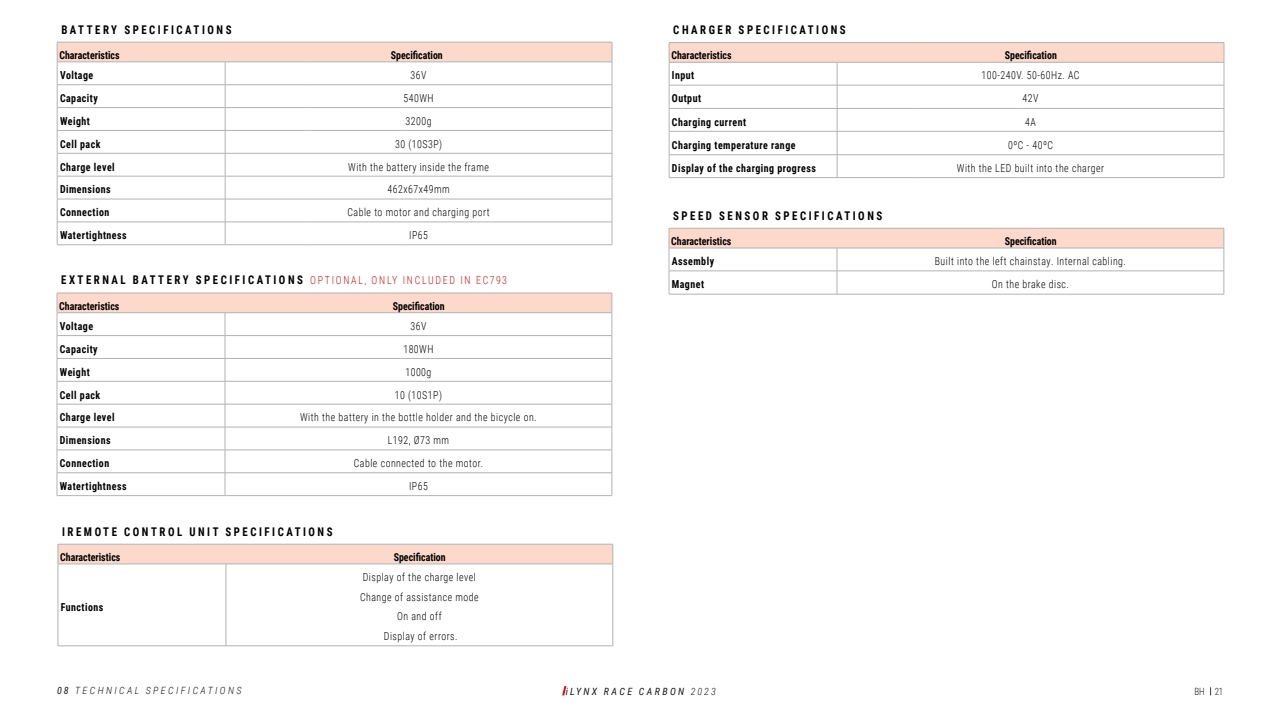
<style>
.page{position:relative;width:1280px;height:720px;background:#fff}
.page>*{position:absolute;margin:0;border:0;box-sizing:border-box;transform-origin:0 0}
.t1{font:700 12px "Roboto Condensed";letter-spacing:.235em;color:#000;scale:.9 1}
.t2{font:300 11px/19.7px "Roboto Condensed";letter-spacing:.05em;color:#000;text-align:center;scale:.9 1}
.t3{font:700 11px "Roboto Condensed";letter-spacing:.05em;color:#000;scale:.9 1}
.t4{font:700 11px "Roboto Condensed";color:#000;scale:.9 1}
.t5{font:italic 300 10px "Roboto Condensed";letter-spacing:.235em;color:#1a1a1a}
.t6{font:italic 10px "Roboto Condensed";letter-spacing:.235em;color:#1a1a1a}
.t7{font:300 10px "Roboto Condensed";color:#1a1a1a;scale:.9 1}
.s1{font-weight:300;font-size:11px;color:#cd1719}
.s2{font-weight:400}
.s3{font-weight:300}
</style>
<div class="page">
<svg style="left:562px;top:686px;width:4px;height:9px"></svg>
<svg style="left:57px;top:293px;width:556px;height:203px"></svg>
<hr style="left:306px;top:473px;width:101px;height:1px;background:#b3b3b3">
<hr style="left:407px;top:473px;width:205px;height:1px;background:#b3b3b3">
<hr style="left:225px;top:495px;width:81px;height:1px;background:#b3b3b3">
<hr style="left:306px;top:495px;width:101px;height:1px;background:#b3b3b3">
<hr style="left:407px;top:495px;width:205px;height:1px;background:#b3b3b3">
<hr style="left:669px;top:42px;width:168px;height:1px;background:#b3b3b3">
<hr style="left:837px;top:42px;width:81px;height:1px;background:#b3b3b3">
<hr style="left:918px;top:42px;width:101px;height:1px;background:#b3b3b3">
<hr style="left:1019px;top:42px;width:205px;height:1px;background:#b3b3b3">
<hr style="left:669px;top:177px;width:168px;height:1px;background:#b3b3b3">
<svg style="left:669px;top:43px;width:556px;height:134px"></svg>
<hr style="left:918px;top:155px;width:101px;height:1px;background:#b3b3b3">
<hr style="left:1019px;top:155px;width:205px;height:1px;background:#b3b3b3">
<hr style="left:837px;top:177px;width:81px;height:1px;background:#b3b3b3">
<hr style="left:918px;top:177px;width:101px;height:1px;background:#b3b3b3">
<hr style="left:1019px;top:177px;width:205px;height:1px;background:#b3b3b3">
<hr style="left:669px;top:294px;width:168px;height:1px;background:#b3b3b3">
<svg style="left:669px;top:228px;width:556px;height:66px"></svg>
<hr style="left:918px;top:271px;width:101px;height:1px;background:#b3b3b3">
<hr style="left:1019px;top:271px;width:205px;height:1px;background:#b3b3b3">
<hr style="left:837px;top:294px;width:81px;height:1px;background:#b3b3b3">
<hr style="left:918px;top:294px;width:101px;height:1px;background:#b3b3b3">
<hr style="left:1019px;top:294px;width:205px;height:1px;background:#b3b3b3">
<hr style="left:58px;top:564px;width:1px;height:82px;background:#b3b3b3">
<div style="left:58px;top:544px;width:556px;height:20px;background:#fcd9ca"></div>
<hr style="left:58px;top:564px;width:168px;height:1px;background:#b3b3b3">
<hr style="left:613px;top:564px;width:1px;height:82px;background:#b3b3b3">
<hr style="left:58px;top:646px;width:168px;height:1px;background:#b3b3b3">
<hr style="left:226px;top:564px;width:81px;height:1px;background:#b3b3b3">
<hr style="left:226px;top:564px;width:1px;height:82px;background:#b3b3b3">
<hr style="left:307px;top:564px;width:101px;height:1px;background:#b3b3b3">
<hr style="left:408px;top:564px;width:205px;height:1px;background:#b3b3b3">
<hr style="left:226px;top:646px;width:81px;height:1px;background:#b3b3b3">
<hr style="left:307px;top:646px;width:101px;height:1px;background:#b3b3b3">
<hr style="left:408px;top:646px;width:205px;height:1px;background:#b3b3b3">
<hr style="left:58px;top:544px;width:168px;height:1px;background:#b3b3b3">
<hr style="left:226px;top:544px;width:81px;height:1px;background:#b3b3b3">
<hr style="left:307px;top:544px;width:101px;height:1px;background:#b3b3b3">
<hr style="left:408px;top:544px;width:205px;height:1px;background:#b3b3b3">
<hr style="left:57px;top:245px;width:168px;height:1px;background:#b3b3b3">
<svg style="left:57px;top:42px;width:556px;height:203px"></svg>
<hr style="left:306px;top:222px;width:101px;height:1px;background:#b3b3b3">
<hr style="left:407px;top:222px;width:205px;height:1px;background:#b3b3b3">
<hr style="left:225px;top:245px;width:81px;height:1px;background:#b3b3b3">
<hr style="left:306px;top:245px;width:101px;height:1px;background:#b3b3b3">
<hr style="left:407px;top:245px;width:205px;height:1px;background:#b3b3b3">
<p class="t1" style="left:61px;top:21px;width:191px">BATTERY SPECIFICATIONS</p>
<p class="t3" style="left:60px;top:67px;width:39px">Voltage</p>
<p class="t2" style="left:411px;top:65px;width:19px">36V</p>
<p class="t3" style="left:60px;top:90px;width:44px">Capacity</p>
<p class="t2" style="left:404px;top:88px;width:35px">540WH</p>
<p class="t3" style="left:60px;top:113px;width:35px">Weight</p>
<p class="t2" style="left:406px;top:111px;width:30px">3200g</p>
<p class="t3" style="left:60px;top:136px;width:46px">Cell pack</p>
<p class="t2" style="left:395px;top:133px;width:54px">30 (10S3P)</p>
<p class="t3" style="left:60px;top:159px;width:62px">Charge level</p>
<p class="t2" style="left:348px;top:156px;width:158px">With the battery inside the frame</p>
<p class="t3" style="left:60px;top:182px;width:58px">Dimensions</p>
<p class="t2" style="left:387px;top:179px;width:71px">462x67x49mm</p>
<p class="t3" style="left:60px;top:205px;width:56px">Connection</p>
<p class="t2" style="left:347px;top:202px;width:160px">Cable to motor and charging port</p>
<p class="t3" style="left:60px;top:228px;width:76px">Watertightness</p>
<p class="t2" style="left:409px;top:225px;width:22px">IP65</p>
<p class="t4" style="left:59px;top:47px;width:68px">Characteristics</p>
<p class="t4" style="left:391px;top:47px;width:59px">Specification</p>
<p class="t1" style="left:61px;top:272px;width:497px">EXTERNAL BATTERY SPECIFICATIONS <span class="s1">OPTIONAL, ONLY INCLUDED IN EC793</span></p>
<p class="t3" style="left:60px;top:318px;width:39px">Voltage</p>
<p class="t2" style="left:410px;top:316px;width:19px">36V</p>
<p class="t3" style="left:60px;top:341px;width:44px">Capacity</p>
<p class="t2" style="left:403px;top:339px;width:35px">180WH</p>
<p class="t3" style="left:60px;top:364px;width:35px">Weight</p>
<p class="t2" style="left:405px;top:361px;width:30px">1000g</p>
<p class="t3" style="left:60px;top:387px;width:46px">Cell pack</p>
<p class="t2" style="left:395px;top:384px;width:54px">10 (10S1P)</p>
<p class="t3" style="left:60px;top:410px;width:62px">Charge level</p>
<p class="t2" style="left:300px;top:407px;width:264px">With the battery in the bottle holder and the bicycle on.</p>
<p class="t3" style="left:60px;top:433px;width:58px">Dimensions</p>
<p class="t2" style="left:388px;top:430px;width:70px">L192, Ø73 mm</p>
<p class="t3" style="left:60px;top:456px;width:56px">Connection</p>
<p class="t2" style="left:354px;top:453px;width:145px">Cable connected to the motor.</p>
<p class="t3" style="left:60px;top:478px;width:76px">Watertightness</p>
<p class="t2" style="left:409px;top:476px;width:22px">IP65</p>
<p class="t4" style="left:59px;top:298px;width:68px">Characteristics</p>
<p class="t4" style="left:393px;top:298px;width:59px">Specification</p>
<p class="t1" style="left:62px;top:523px;width:302px">IREMOTE CONTROL UNIT SPECIFICATIONS</p>
<p class="t4" style="left:60px;top:549px;width:68px">Characteristics</p>
<p class="t4" style="left:394px;top:549px;width:59px">Specification</p>
<p class="t3" style="left:61px;top:599px;width:49px">Functions</p>
<p class="t5" style="left:57px;top:684px;width:186px"><span class="s2">08</span> TECHNICAL SPECIFICATIONS</p>
<p class="t2" style="left:360px;top:567px;width:133px">Display of the charge level<br>Change of assistance mode<br>On and off<br>Display of errors.</p>
<p class="t1" style="left:673px;top:21px;width:193px">CHARGER SPECIFICATIONS</p>
<p class="t3" style="left:672px;top:68px;width:26px">Input</p>
<p class="t2" style="left:982px;top:65px;width:110px">100-240V. 50-60Hz. AC</p>
<p class="t3" style="left:672px;top:91px;width:34px">Output</p>
<p class="t2" style="left:1023px;top:88px;width:19px">42V</p>
<p class="t3" style="left:672px;top:114px;width:84px">Charging current</p>
<p class="t2" style="left:1025px;top:111px;width:13px">4A</p>
<p class="t3" style="left:672px;top:137px;width:139px">Charging temperature range</p>
<p class="t2" style="left:1008px;top:134px;width:51px">0ºC - 40ºC</p>
<p class="t3" style="left:672px;top:160px;width:161px">Display of the charging progress</p>
<p class="t2" style="left:957px;top:158px;width:165px">With the LED built into the charger</p>
<p class="t4" style="left:671px;top:47px;width:68px">Characteristics</p>
<p class="t4" style="left:1005px;top:48px;width:59px">Specification</p>
<p class="t1" style="left:673px;top:207px;width:234px">SPEED SENSOR SPECIFICATIONS</p>
<p class="t3" style="left:672px;top:254px;width:48px">Assembly</p>
<p class="t2" style="left:935px;top:251px;width:214px">Built into the left chainstay. Internal cabling.</p>
<p class="t3" style="left:672px;top:276px;width:37px">Magnet</p>
<p class="t2" style="left:992px;top:274px;width:87px">On the brake disc.</p>
<p class="t4" style="left:671px;top:233px;width:68px">Characteristics</p>
<p class="t4" style="left:1005px;top:233px;width:59px">Specification</p>
<p class="t6" style="left:566px;top:685px;width:152px">iLYNX RACE CARBON <span class="s3">2023</span></p>
<p class="t7" style="left:1194px;top:685px;width:34px">BH 21</p>
</div>
